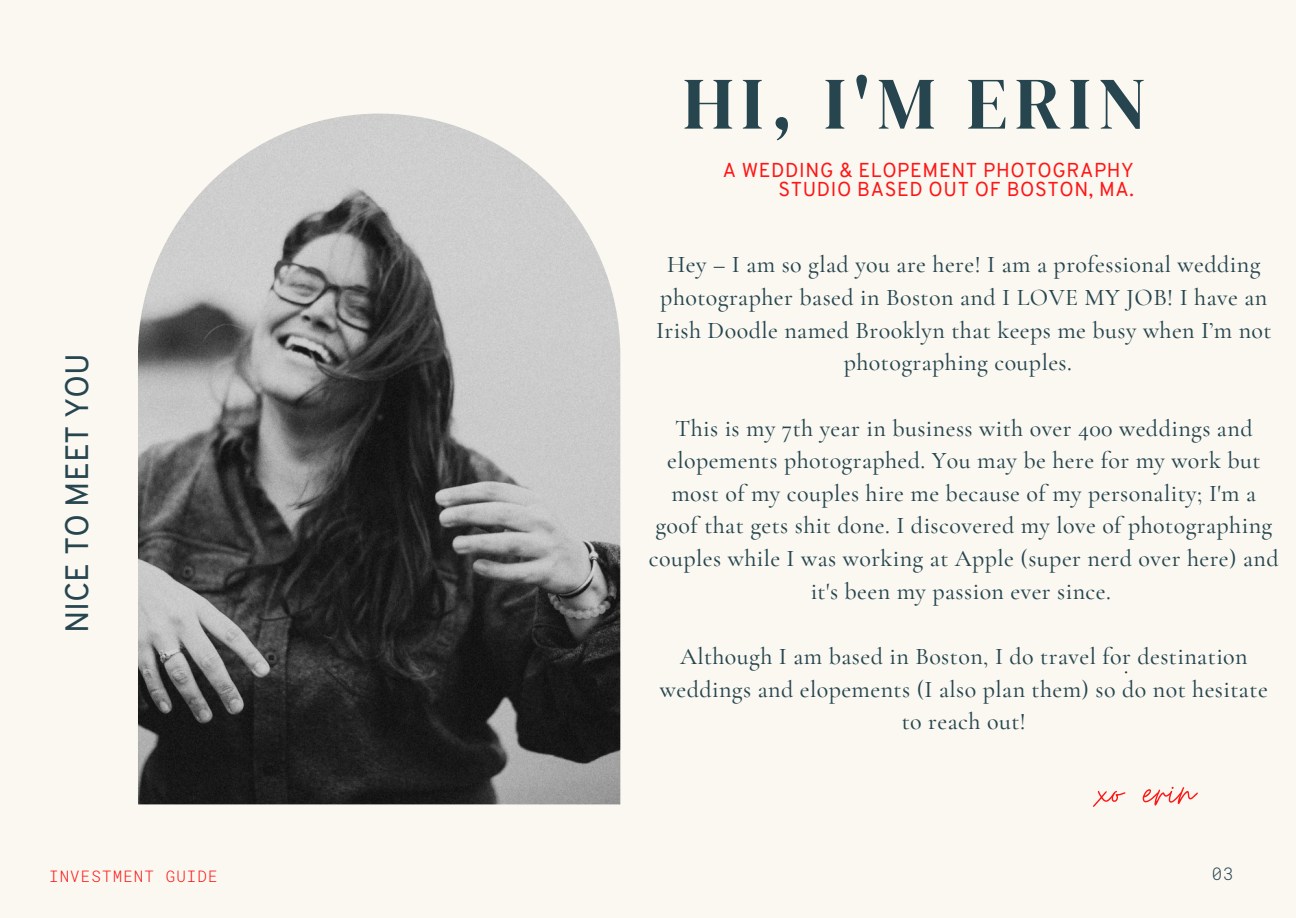
<style>
.page{position:relative;width:1296px;height:918px;background:#faf8f1}
.page>*{position:absolute;margin:0;border:0;box-sizing:border-box;transform-origin:0 0}
.t1{font:73.8px "DM Serif Display";letter-spacing:.1em;color:#26454f}
.t2{font:54px "Moon Time";color:#ff1616}
.t3{font:31.5px "Overpass";color:#26454f}
.t4{font:500 24px/32.7px "Cormorant Garamond";letter-spacing:.02em;color:#26454f;text-align:center}
.t5{font:500 21px "Cormorant Garamond";color:#1a1919}
.t6{font:19.65px/19.2px "Overpass";letter-spacing:.03em;color:#ff1616;text-align:right}
.t7{font:300 17.25px "Roboto Mono";color:#26454f}
.t8{font:300 15.75px "Roboto Mono";letter-spacing:.07em;color:#ff1616}
</style>
<div class="page">
<img style="left:138px;top:114px;width:482px;height:690px">
<h1 class="t1" style="left:683px;top:52px;width:465px">HI, I'M ERIN</h1>
<h3 class="t3" style="left:64px;top:633px;width:282px;rotate:-90deg">NICE TO MEET YOU</h3>
<p class="t6" style="left:723px;top:162px;width:413px">A WEDDING &amp; ELOPEMENT PHOTOGRAPHY<br>STUDIO BASED OUT OF BOSTON, MA.</p>
<p class="t4" style="left:656px;top:248px;width:617px">Hey – I am so glad you are here! I am a professional wedding photographer based in Boston and I LOVE MY JOB! I have an Irish Doodle named Brooklyn that keeps me busy when I’m not photographing couples.</p>
<p class="t4" style="left:649px;top:412px;width:631px">This is my 7th year in business with over 400 weddings and elopements photographed. You may be here for my work but most of my couples hire me because of my personality; I'm a goof that gets shit done. I discovered my love of photographing couples while I was working at Apple (super nerd over here) and it's been my passion ever since.</p>
<p class="t4" style="left:660px;top:640px;width:609px">Although I am based in Boston, I do travel for destination weddings and elopements (I also plan them) so do not hesitate to reach out!</p>
<p class="t5" style="left:1124px;top:654px;width:6px">.</p>
<h2 class="t2" style="left:1096px;top:759px;width:100px">xo erin</h2>
<p class="t8" style="left:49px;top:866px;width:170px">INVESTMENT GUIDE</p>
<p class="t7" style="left:1212px;top:862px;width:23px">03</p>
</div>
